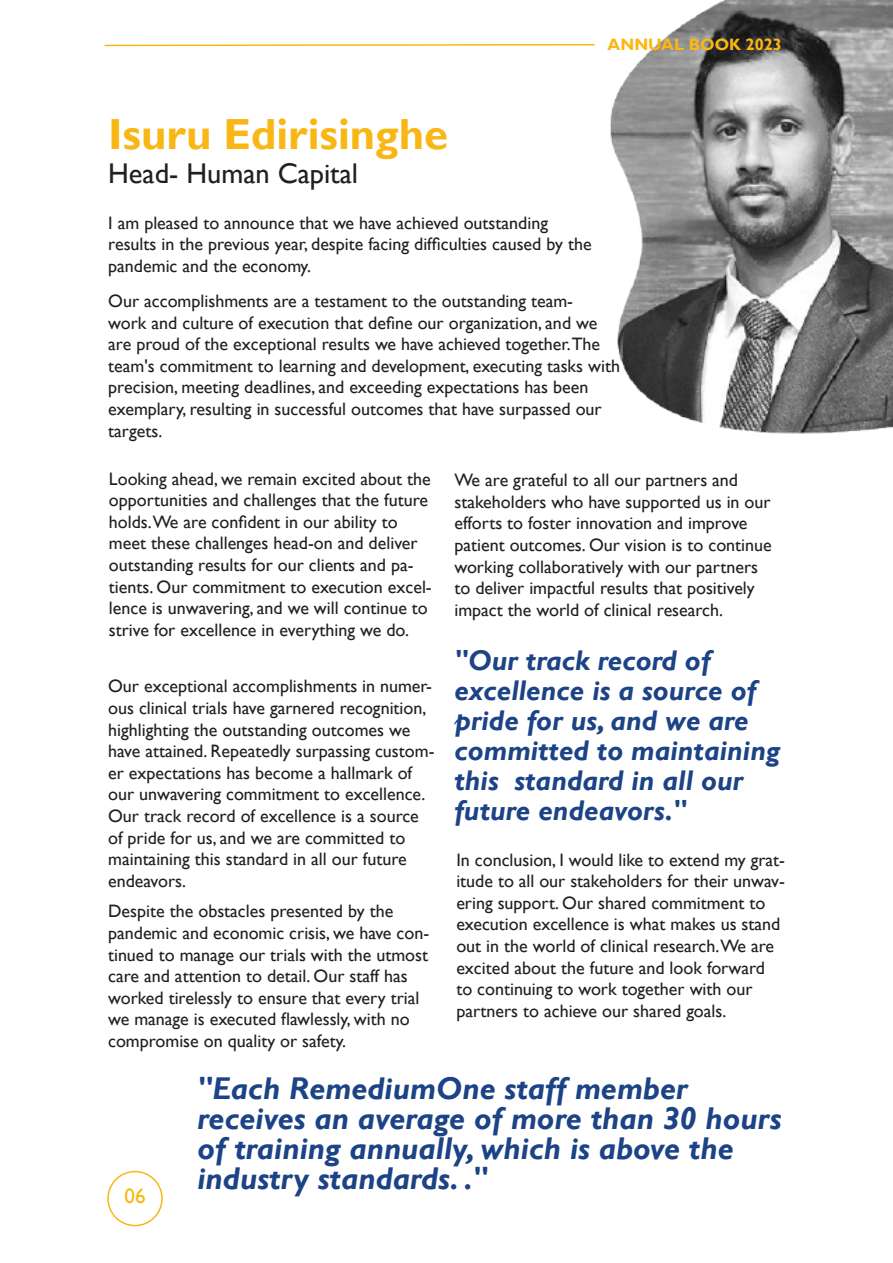
<style>
.page{position:relative;width:893px;height:1263px;background:#fff}
.page>*{position:absolute;margin:0;border:0;box-sizing:border-box;transform-origin:0 0}
.t1{font:700 43.5px "Gill Sans";color:#f9b716}
.t2{font:italic 700 31.5px/30px "Gill Sans";color:#1b4385}
.t3{font:italic 700 28.5px/30px "Gill Sans";color:#1b4385}
.t4{font:28.5px "Gill Sans";color:#231f20}
.t5{font:21px "Gill Sans";color:#f9b716}
.t6{font:18px/21.6px "Gill Sans";color:#231f20}
.t7{font:700 16.5px "Gill Sans";color:#fbb715}
</style>
<div class="page">
<img style="left:610px;top:1px;width:283px;height:433px">
<svg style="left:104px;top:43px;width:491px;height:4px"></svg>
<div style="left:107px;top:1171px;width:56px;height:55px;border:2px solid #f9b716;border-radius:50%"></div>
<p class="t7" style="left:608px;top:34px;width:176px">ANNUAL BOOK 2023</p>
<h1 class="t1" style="left:108px;top:108px;width:342px">Isuru Edirisinghe</h1>
<h3 class="t4" style="left:108px;top:157px;width:252px">Head- Human Capital</h3>
<p class="t6" style="left:108px;top:212px;width:485px">I am pleased to announce that we have achieved outstanding results in the previous year, despite facing difficulties caused by the pandemic and the economy.</p>
<p class="t6" style="left:108px;top:290px;width:513px">Our accomplishments are a testament to the outstanding team-<br>work and culture of execution that define our organization, and we are proud of the exceptional results we have achieved together.The team's commitment to learning and development, executing tasks with precision, meeting deadlines, and exceeding expectations has been exemplary, resulting in successful outcomes that have surpassed our targets.</p>
<p class="t6" style="left:109px;top:468px;width:324px">Looking ahead, we remain excited about the opportunities and challenges that the future holds.We are confident in our ability to meet these challenges head-on and deliver outstanding results for our clients and pa&shy;tients. Our commitment to execution excel&shy;lence is unwavering, and we will continue to strive for excellence in everything we do.</p>
<p class="t6" style="left:108px;top:676px;width:328px">Our exceptional accomplishments in numer&shy;ous clinical trials have garnered recognition, highlighting the outstanding outcomes we have attained. Repeatedly surpassing custom&shy;er expectations has become a hallmark of our unwavering commitment to excellence.<br>Our track record of excellence is a source of pride for us, and we are committed to maintaining this standard in all our future endeavors.</p>
<p class="t6" style="left:108px;top:901px;width:323px">Despite the obstacles presented by the pandemic and economic crisis, we have con&shy;tinued to manage our trials with the utmost care and attention to detail. Our staff has worked tirelessly to ensure that every trial we manage is executed flawlessly, with no compromise on quality or safety.</p>
<p class="t6" style="left:454px;top:470px;width:319px">We are grateful to all our partners and stakeholders who have supported us in our efforts to foster innovation and improve patient outcomes. Our vision is to continue working collaboratively with our partners to deliver impactful results that positively impact the world of clinical research.</p>
<h3 class="t3" style="left:454px;top:646px;width:327px">"Our track record of excellence is a source of pride for us, and we are committed to maintaining this standard in all our future endeavors."</h3>
<p class="t6" style="left:456px;top:849px;width:330px">In conclusion, I would like to extend my grat&shy;itude to all our stakeholders for their unwav&shy;ering support. Our shared commitment to execution excellence is what makes us stand out in the world of clinical research.We are excited about the future and look forward to continuing to work together with our partners to achieve our shared goals.</p>
<p class="t5" style="left:124px;top:1183px;width:22px">06</p>
<h2 class="t2" style="left:197px;top:1074px;width:586px">"Each RemediumOne staff member receives an average of more than 30 hours of training annually, which is above the industry standards. ."</h2>
</div>
